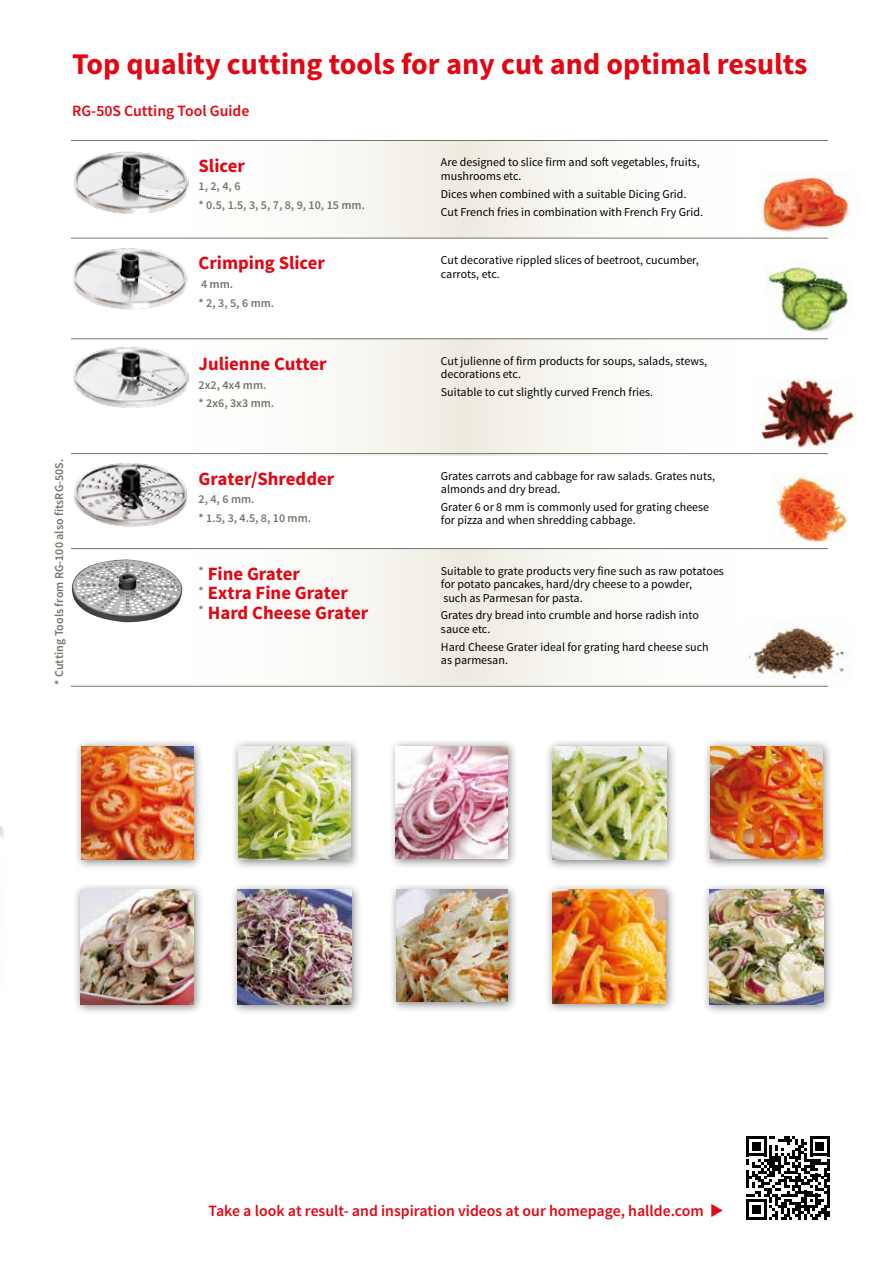
<style>
.page{position:relative;width:893px;height:1263px;background:#fff}
.page>*{position:absolute;margin:0;border:0;box-sizing:border-box;transform-origin:0 0}
.t1{font:700 30px "Source Sans Pro";color:#e30613}
.t2{font:700 18.75px/19.5px "Source Sans Pro";color:#e30613}
.t3{font:600 15.75px "Source Sans Pro";color:#e30613}
.t4{font:12px/13.5px "Source Sans Pro";color:#000}
.t5{font:600 12px/18.6px "Source Sans Pro";color:#76756a}
</style>
<div class="page">
<div style="left:73px;top:739px;width:131px;height:131px;background:#000;opacity:.5"></div>
<img style="left:81px;top:746px;width:112px;height:113px">
<div style="left:231px;top:739px;width:130px;height:131px;background:#000;opacity:.5"></div>
<img style="left:238px;top:746px;width:113px;height:113px">
<div style="left:388px;top:739px;width:130px;height:130px;background:#000;opacity:.5"></div>
<img style="left:396px;top:746px;width:112px;height:113px">
<div style="left:544px;top:739px;width:133px;height:132px;background:#000;opacity:.5"></div>
<img style="left:552px;top:746px;width:114px;height:114px">
<div style="left:703px;top:739px;width:130px;height:131px;background:#000;opacity:.5"></div>
<img style="left:710px;top:746px;width:113px;height:113px">
<div style="left:73px;top:882px;width:131px;height:133px;background:#000;opacity:.5"></div>
<img style="left:80px;top:890px;width:114px;height:115px">
<div style="left:230px;top:882px;width:132px;height:133px;background:#000;opacity:.5"></div>
<img style="left:238px;top:890px;width:113px;height:115px">
<div style="left:388px;top:882px;width:130px;height:130px;background:#000;opacity:.5"></div>
<img style="left:396px;top:890px;width:111px;height:112px">
<div style="left:545px;top:882px;width:131px;height:132px;background:#000;opacity:.5"></div>
<img style="left:553px;top:890px;width:113px;height:113px">
<div style="left:702px;top:882px;width:132px;height:133px;background:#000;opacity:.5"></div>
<img style="left:710px;top:890px;width:113px;height:115px">
<img style="left:0;top:825px;width:4px;height:13px">
<div style="left:71px;top:141px;width:394px;height:97px;background:linear-gradient(to right,#fff,#f2f0e8)"></div>
<div style="left:465px;top:141px;width:393px;height:97px;background:linear-gradient(to right,#f2f0e8,#fff)"></div>
<div style="left:71px;top:338px;width:394px;height:118px;background:linear-gradient(to right,#fff,#f2f0e8)"></div>
<div style="left:465px;top:338px;width:393px;height:117px;background:linear-gradient(to right,#f2f0e8,#fff)"></div>
<div style="left:71px;top:549px;width:394px;height:136px;background:linear-gradient(to right,#fff,#f2f0e8)"></div>
<div style="left:465px;top:549px;width:393px;height:135px;background:linear-gradient(to right,#f2f0e8,#fff)"></div>
<img style="left:765px;top:266px;width:86px;height:67px">
<img style="left:738px;top:619px;width:116px;height:65px">
<img style="left:752px;top:379px;width:105px;height:72px">
<img style="left:772px;top:474px;width:76px;height:69px">
<img style="left:758px;top:172px;width:100px;height:67px">
<hr style="left:71px;top:140px;width:128px;height:1px;background:#76756a">
<hr style="left:199px;top:140px;width:242px;height:1px;background:#76756a">
<hr style="left:760px;top:140px;width:68px;height:1px;background:#76756a">
<hr style="left:71px;top:238px;width:128px;height:1px;background:#76756a">
<hr style="left:199px;top:238px;width:242px;height:1px;background:#76756a">
<hr style="left:760px;top:238px;width:68px;height:1px;background:#76756a">
<hr style="left:71px;top:338px;width:128px;height:1px;background:#76756a">
<hr style="left:199px;top:338px;width:242px;height:1px;background:#76756a">
<hr style="left:760px;top:338px;width:68px;height:1px;background:#76756a">
<hr style="left:71px;top:453px;width:128px;height:1px;background:#76756a">
<hr style="left:199px;top:453px;width:242px;height:1px;background:#76756a">
<hr style="left:760px;top:453px;width:68px;height:1px;background:#76756a">
<hr style="left:71px;top:548px;width:128px;height:1px;background:#76756a">
<hr style="left:199px;top:548px;width:242px;height:1px;background:#76756a">
<hr style="left:71px;top:686px;width:128px;height:1px;background:#76756a">
<hr style="left:199px;top:686px;width:242px;height:1px;background:#76756a">
<hr style="left:760px;top:548px;width:68px;height:1px;background:#76756a">
<hr style="left:760px;top:686px;width:68px;height:1px;background:#76756a">
<hr style="left:441px;top:140px;width:319px;height:1px;background:#76756a">
<hr style="left:441px;top:238px;width:319px;height:1px;background:#76756a">
<hr style="left:441px;top:338px;width:319px;height:1px;background:#76756a">
<hr style="left:441px;top:453px;width:319px;height:1px;background:#76756a">
<hr style="left:441px;top:548px;width:319px;height:1px;background:#76756a">
<hr style="left:441px;top:686px;width:319px;height:1px;background:#76756a">
<img style="left:72px;top:151px;width:117px;height:63px">
<img style="left:72px;top:248px;width:116px;height:62px">
<img style="left:72px;top:347px;width:116px;height:61px">
<img style="left:74px;top:463px;width:113px;height:64px">
<img style="left:71px;top:559px;width:111px;height:63px">
<svg style="left:746px;top:1136px;width:84px;height:83px"></svg>
<h1 class="t1" style="left:72px;top:44px;width:737px">Top quality cutting tools for any cut and optimal results</h1>
<h3 class="t3" style="left:72px;top:100px;width:179px">RG-50S Cutting Tool Guide</h3>
<p class="t5" style="left:50px;top:685px;width:227px;rotate:-90deg">* Cutting Tools from RG-100 also fitsRG-50S.</p>
<h2 class="t2" style="left:199px;top:156px;width:48px">Slicer</h2>
<p class="t5" style="left:199px;top:177px;width:168px">1, 2, 4, 6<br>* 0.5, 1.5, 3, 5, 7, 8, 9, 10, 15 mm.</p>
<h2 class="t2" style="left:199px;top:254px;width:128px">Crimping Slicer</h2>
<p class="t5" style="left:199px;top:275px;width:77px">4 mm.<br>* 2, 3, 5, 6 mm.</p>
<h2 class="t2" style="left:199px;top:355px;width:130px">Julienne Cutter</h2>
<p class="t5" style="left:199px;top:376px;width:77px">2x2, 4x4 mm. * 2x6, 3x3 mm.</p>
<h2 class="t2" style="left:199px;top:469px;width:137px">Grater/Shredder</h2>
<p class="t5" style="left:199px;top:490px;width:114px">2, 4, 6 mm.<br>* 1.5, 3, 4.5, 8, 10 mm.</p>
<p class="t4" style="left:441px;top:156px;width:260px">Are designed to slice firm and soft vegetables, fruits, mushrooms etc.</p>
<p class="t4" style="left:441px;top:185px;width:264px;line-height:17.7px">Dices when combined with a suitable Dicing Grid.<br>Cut French fries in combination with French Fry Grid.</p>
<p class="t4" style="left:441px;top:254px;width:259px">Cut decorative rippled slices of beetroot, cucumber, carrots, etc.</p>
<p class="t4" style="left:441px;top:354px;width:268px">Cut julienne of firm products for soups, salads, stews, decorations etc.</p>
<p class="t4" style="left:441px;top:385px;width:214px">Suitable to cut slightly curved French fries.</p>
<p class="t4" style="left:441px;top:469px;width:276px">Grates carrots and cabbage for raw salads. Grates nuts, almonds and dry bread.</p>
<p class="t4" style="left:441px;top:500px;width:270px">Grater 6 or 8 mm is commonly used for grating cheese for pizza and when shredding cabbage.</p>
<h2 class="t2" style="left:199px;top:564px;width:171px"><sup>*</sup> Fine Grater<br><sup>*</sup> Extra Fine Grater<br><sup>*</sup> Hard Cheese Grater</h2>
<p class="t4" style="left:441px;top:564px;width:285px">Suitable to grate products very fine such as raw potatoes for potato pancakes, hard/dry cheese to a powder,<br>such as Parmesan for pasta.</p>
<p class="t4" style="left:441px;top:609px;width:259px">Grates dry bread into crumble and horse radish into sauce etc.</p>
<p class="t4" style="left:441px;top:640px;width:269px">Hard Cheese Grater ideal for grating hard cheese such as parmesan.</p>
<h3 class="t3" style="left:209px;top:1201px;width:517px">Take a look at result- and inspiration videos at our homepage, hallde.com ◆</h3>
</div>
